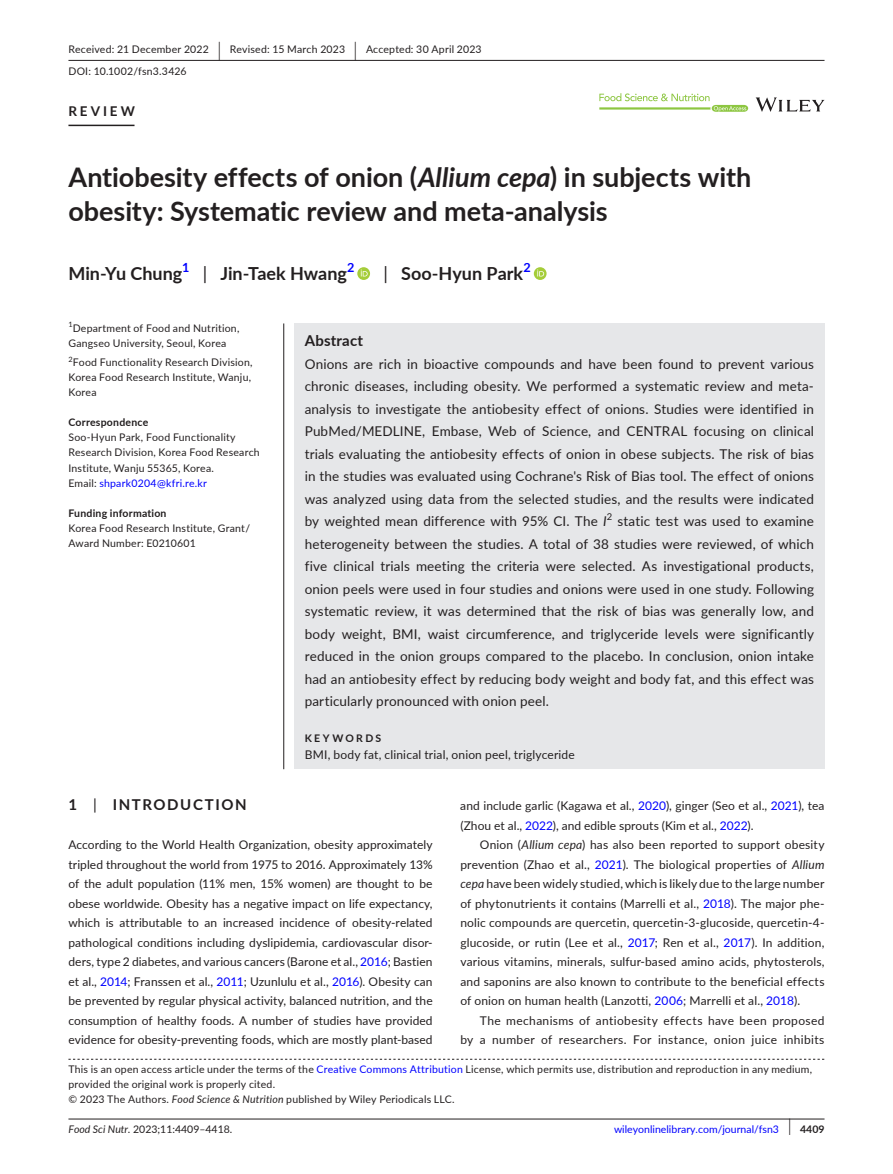
<style>
.page{position:relative;width:893px;height:1174px;background:#fff}
.page>*{position:absolute;margin:0;border:0;box-sizing:border-box;transform-origin:0 0}
.t1{font:700 27px/34.5px "Lato";letter-spacing:-.005em;color:#231f20}
.t2{font:700 18px "Lato";color:#231f20}
.t3{font:700 15px "Lato";letter-spacing:.1em;color:#231f20}
.t4{font:700 15px "Lato";letter-spacing:.015em;color:#231f20}
.t5{font:13.5px/22.5px "Lato";letter-spacing:.01em;color:#231f20;text-align:justify}
.t6{font:700 13.5px "Lato";letter-spacing:.215em;color:#231f20}
.t7{font:700 12.6px "Lato";color:#00f}
.t8{font:12px/19.5px "Lato";letter-spacing:.015em;color:#231f20;text-align:justify}
.t9{font:10.5px/15px "Lato";letter-spacing:.02em;color:#231f20}
.t10{font:10.5px "Lato";color:#00f}
.t11{font:700 10.5px "Lato";letter-spacing:.02em;color:#231f20}
.t12{font:10.5px "Lato";color:#231f20}
.t13{font:700 10.5px "Lato";letter-spacing:.22em;color:#231f20}
.t14{font:9.45px "Lato";color:#231f20}
.t15{font:7.35px "Lato";color:#231f20}
.s1{font-size:19.65px}
.s2{font-style:italic}
.s3{font-weight:400}
.s4{color:#00f}
.s5{font-size:17.4px;color:#231f20}
.s6{font-weight:700;color:#231f20}
</style>
<div class="page">
<hr style="left:68px;top:1118px;width:756px;height:1px;background:#231f20">
<svg style="left:756px;top:97px;width:68px;height:15px"></svg>
<svg style="left:599px;top:93px;width:149px;height:19px"></svg>
<hr style="left:68px;top:60px;width:756px;height:1px;background:#231f20">
<hr style="left:68px;top:125px;width:67px;height:1px;background:#231f20">
<svg style="left:357px;top:267px;width:13px;height:13px"></svg>
<svg style="left:361px;top:269px;width:7px;height:7px"></svg>
<svg style="left:534px;top:267px;width:13px;height:13px"></svg>
<svg style="left:537px;top:269px;width:7px;height:7px"></svg>
<svg style="left:68px;top:1058px;width:756px;height:1px"></svg>
<div style="left:294px;top:323px;width:530px;height:446px;background:#e6e7e9"></div>
<hr style="left:283px;top:323px;width:1px;height:446px;background:#231f20">
<p class="t9" style="left:68px;top:38px;width:415px;line-height:21.8px">Received: 21 December 2022 <span class="s1">|</span> Revised: 15 March 2023 <span class="s1">|</span> Accepted: 30 April 2023<br>DOI: 10.1002/fsn3.3426</p>
<p class="t6" style="left:68px;top:101px;width:68px">REVIEW</p>
<h1 class="t1" style="left:68px;top:159px;width:684px">Antiobesity effects of onion (<span class="s2">Allium cepa</span>) in subjects with obesity: Systematic review and meta-analysis</h1>
<h2 class="t2" style="left:68px;top:260px;width:115px">Min--Yu Chung</h2>
<p class="t7" style="left:182px;top:258px;width:9px">1</p>
<h2 class="t2" style="left:203px;top:260px;width:146px"><span class="s3">|</span> Jin--Taek Hwang</h2>
<p class="t7" style="left:347px;top:258px;width:9px">2</p>
<h2 class="t2" style="left:384px;top:260px;width:141px"><span class="s3">|</span> Soo--Hyun Park</h2>
<p class="t7" style="left:523px;top:258px;width:9px">2</p>
<p class="t15" style="left:68px;top:319px;width:6px">1</p>
<p class="t9" style="left:68px;top:320px;width:172px;text-indent:4px">Department of Food and Nutrition,<br>Gangseo University, Seoul, Korea</p>
<p class="t15" style="left:68px;top:354px;width:6px">2</p>
<p class="t9" style="left:68px;top:355px;width:186px;text-indent:4px">Food Functionality Research Division,<br>Korea Food Research Institute, Wanju,<br>Korea</p>
<p class="t11" style="left:68px;top:415px;width:81px">Correspondence</p>
<p class="t9" style="left:68px;top:430px;width:193px">Soo-Hyun Park, Food Functionality Research Division, Korea Food Research Institute, Wanju 55365, Korea.<br>Email: <span class="s4">shpark0204@kfri.re.kr</span></p>
<p class="t11" style="left:68px;top:505px;width:100px">Funding information</p>
<p class="t9" style="left:68px;top:520px;width:183px">Korea Food Research Institute, Grant/<br>Award Number: E0210601</p>
<p class="t4" style="left:305px;top:329px;width:60px">Abstract</p>
<p class="t5" style="left:305px;top:352px;width:511px">Onions are rich in bioactive compounds and have been found to prevent various chronic diseases, including obesity. We performed a systematic review and meta&shy;analysis to investigate the antiobesity effect of onions. Studies were identified in PubMed/MEDLINE, Embase, Web of Science, and CENTRAL focusing on clinical trials evaluating the antiobesity effects of onion in obese subjects. The risk of bias in the studies was evaluated using Cochrane's Risk of Bias tool. The effect of onions was analyzed using data from the selected studies, and the results were indicated by weighted mean difference with 95% CI. The <span class="s2">I</span></p>
<p class="t14" style="left:607px;top:510px;width:7px">2</p>
<p class="t5" style="left:305px;top:509px;width:511px;text-indent:313px">static test was used to examine heterogeneity between the studies. A total of 38 studies were reviewed, of which five clinical trials meeting the criteria were selected. As investigational products, onion peels were used in four studies and onions were used in one study. Following systematic review, it was determined that the risk of bias was generally low, and body weight, BMI, waist circumference, and triglyceride levels were significantly reduced in the onion groups compared to the placebo. In conclusion, onion intake had an antiobesity effect by reducing body weight and body fat, and this effect was particularly pronounced with onion peel.</p>
<p class="t13" style="left:305px;top:730px;width:78px">KEYWORDS</p>
<p class="t8" style="left:305px;top:744px;width:272px">BMI, body fat, clinical trial, onion peel, triglyceride</p>
<p class="t3" style="left:68px;top:794px;width:180px">1 <span class="s3">|</span> INTRODUCTION</p>
<p class="t8" style="left:68px;top:834px;width:366px">According to the World Health Organization, obesity approximately tripled throughout the world from 1975 to 2016. Approximately 13% of the adult population (11% men, 15% women) are thought to be obese worldwide. Obesity has a negative impact on life expectancy, which is attributable to an increased incidence of obesity-related pathological conditions including dyslipidemia, cardiovascular disor&shy;ders, type 2 diabetes, and various cancers (Barone et al., <span class="s4">2016</span>; Bastien et al., <span class="s4">2014</span>; Franssen et al., <span class="s4">2011</span>; Uzunlulu et al., <span class="s4">2016</span>). Obesity can be prevented by regular physical activity, balanced nutrition, and the consumption of healthy foods. A number of studies have provided evidence for obesity-preventing foods, which are mostly plant-based</p>
<p class="t8" style="left:460px;top:795px;width:366px">and include garlic (Kagawa et al., <span class="s4">2020</span>), ginger (Seo et al., <span class="s4">2021</span>), tea (Zhou et al., <span class="s4">2022</span>), and edible sprouts (Kim et al., <span class="s4">2022</span>).</p>
<p class="t8" style="left:460px;top:834px;width:366px;text-indent:19px">Onion (<span class="s2">Allium cepa</span>) has also been reported to support obesity prevention (Zhao et al., <span class="s4">2021</span>). The biological properties of <span class="s2">Allium cepa</span> have been widely studied, which is likely due to the large number of phytonutrients it contains (Marrelli et al., <span class="s4">2018</span>). The major phe&shy;nolic compounds are quercetin, quercetin-3-glucoside, quercetin-4- glucoside, or rutin (Lee et al., <span class="s4">2017</span>; Ren et al., <span class="s4">2017</span>). In addition, various vitamins, minerals, sulfur-based amino acids, phytosterols, and saponins are also known to contribute to the beneficial effects of onion on human health (Lanzotti, <span class="s4">2006</span>; Marrelli et al., <span class="s4">2018</span>).</p>
<p class="t8" style="left:460px;top:1010px;width:366px;text-align:right">The mechanisms of antiobesity effects have been proposed<br>by a number of researchers. For instance, onion juice inhibits</p>
<p class="t9" style="left:68px;top:1061px;width:745px">This is an open access article under the terms of the <span class="s4">Creative Commons Attribution</span> License, which permits use, distribution and reproduction in any medium, provided the original work is properly cited.<br>© 2023 The Authors. <span class="s2">Food Science &amp; Nutrition</span> published by Wiley Periodicals LLC.</p>
<p class="t12" style="left:68px;top:1121px;width:165px"><span class="s2">Food Sci Nutr.</span> 2023;11:4409–4418.</p>
<p class="t10" style="left:614px;top:1121px;width:212px">wileyonlinelibrary.com/journal/fsn3 <span class="s5">|</span> <span class="s6">4409</span></p>
</div>
